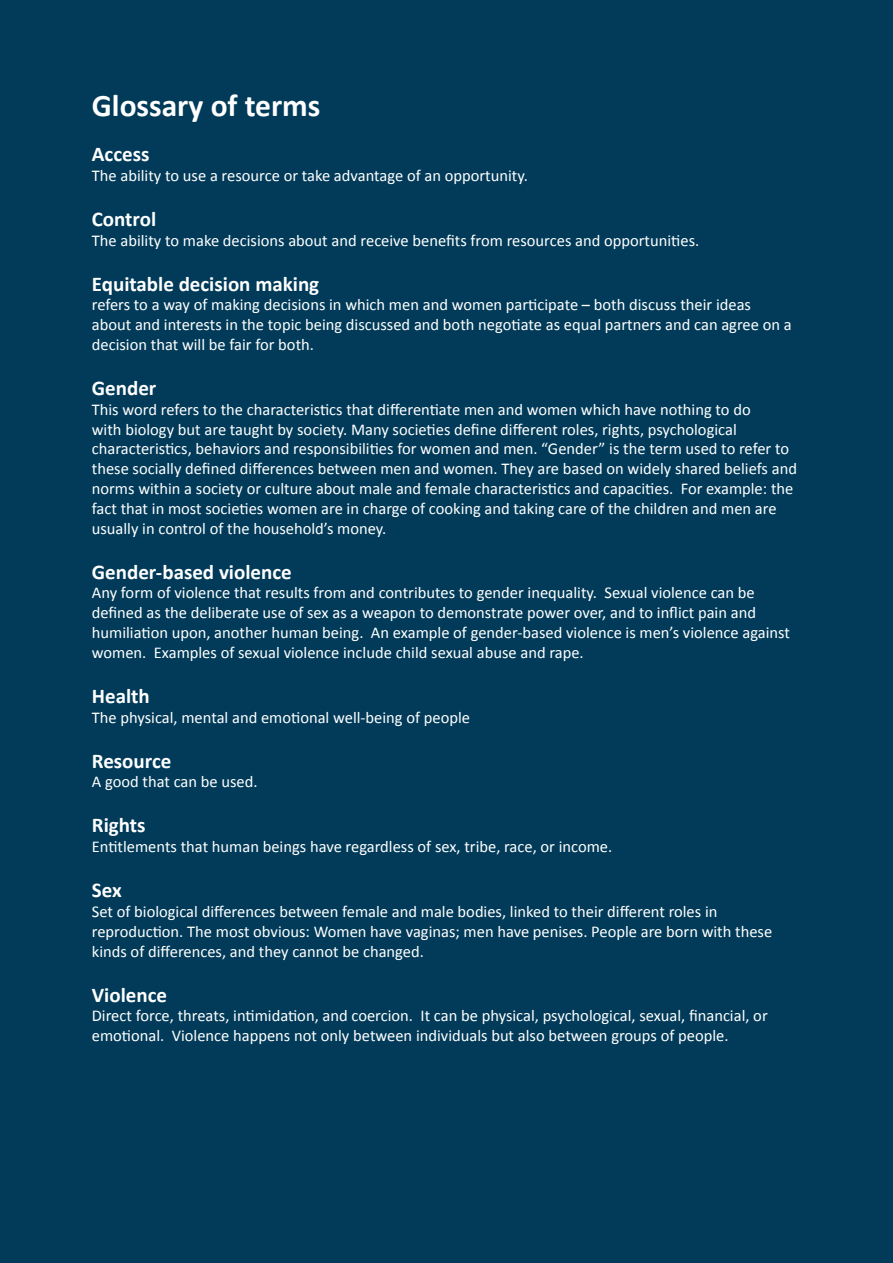
<style>
.page{position:relative;width:893px;height:1263px;background:#013b59}
.page>*{position:absolute;margin:0;border:0;box-sizing:border-box;transform-origin:0 0}
.t1{font:700 31.5px "Calibri";color:#fff}
.t2{font:700 21px "Calibri";color:#fff}
.t3{font:16.5px/19.8px "Calibri";color:#fff}
</style>
<div class="page">
<p class="t1" style="left:92px;top:85px;width:230px">Glossary of terms</p>
<p class="t2" style="left:92px;top:141px;width:59px">Access</p>
<p class="t3" style="left:92px;top:165px;width:438px">The ability to use a resource or take advantage of an opportunity.</p>
<p class="t2" style="left:92px;top:205px;width:66px">Control</p>
<p class="t3" style="left:92px;top:229px;width:609px">The ability to make decisions about and receive benefits from resources and opportunities.</p>
<p class="t2" style="left:92px;top:270px;width:229px">Equitable decision making</p>
<p class="t3" style="left:92px;top:294px;width:701px">refers to a way of making decisions in which men and women participate – both discuss their ideas about and interests in the topic being discussed and both negotiate as equal partners and can agree on a decision that will be fair for both.</p>
<p class="t2" style="left:92px;top:375px;width:66px">Gender</p>
<p class="t3" style="left:92px;top:399px;width:707px">This word refers to the characteristics that differentiate men and women which have nothing to do<br>with biology but are taught by society. Many societies define different roles, rights, psychological characteristics, behaviors and responsibilities for women and men. “Gender” is the term used to refer to these socially defined differences between men and women. They are based on widely shared beliefs and norms within a society or culture about male and female characteristics and capacities. For example: the fact that in most societies women are in charge of cooking and taking care of the children and men are usually in control of the household’s money.</p>
<p class="t2" style="left:92px;top:558px;width:201px">Gender-based violence</p>
<p class="t3" style="left:92px;top:582px;width:700px">Any form of violence that results from and contributes to gender inequality. Sexual violence can be defined as the deliberate use of sex as a weapon to demonstrate power over, and to inflict pain and humiliation upon, another human being. An example of gender-based violence is men’s violence against women. Examples of sexual violence include child sexual abuse and rape.</p>
<p class="t2" style="left:92px;top:682px;width:59px">Health</p>
<p class="t3" style="left:92px;top:706px;width:380px">The physical, mental and emotional well-being of people</p>
<p class="t2" style="left:92px;top:747px;width:81px">Resource</p>
<p class="t3" style="left:92px;top:771px;width:167px">A good that can be used.</p>
<p class="t2" style="left:92px;top:812px;width:55px">Rights</p>
<p class="t3" style="left:92px;top:836px;width:522px">Entitlements that human beings have regardless of sex, tribe, race, or income.</p>
<p class="t2" style="left:92px;top:877px;width:31px">Sex</p>
<p class="t3" style="left:92px;top:901px;width:682px">Set of biological differences between female and male bodies, linked to their different roles in reproduction. The most obvious: Women have vaginas; men have penises. People are born with these kinds of differences, and they cannot be changed.</p>
<p class="t2" style="left:92px;top:981px;width:77px">Violence</p>
<p class="t3" style="left:92px;top:1005px;width:677px">Direct force, threats, intimidation, and coercion. It can be physical, psychological, sexual, financial, or emotional. Violence happens not only between individuals but also between groups of people.</p>
</div>
